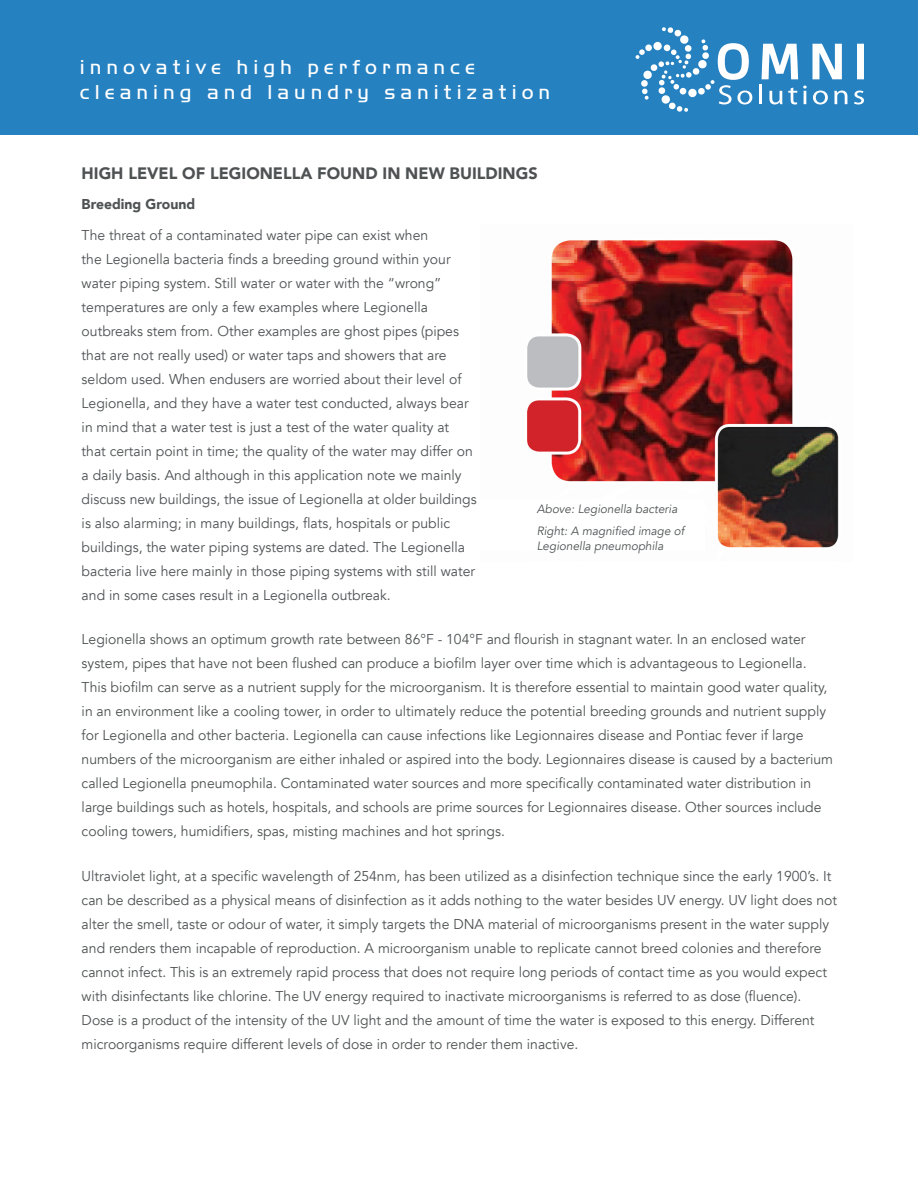
<style>
.page{position:relative;width:918px;height:1188px;background:#fff}
.page>*{position:absolute;margin:0;border:0;box-sizing:border-box;transform-origin:0 0}
.t1{font:21px "Handel Got D Ligh";letter-spacing:.24em;color:#fff}
.t2{font:900 16.5px "Avenir";color:#4e5253}
.t3{font:14.25px/24px "Avenir";color:#4e5253}
.t4{font:900 14.25px "Avenir";color:#4e5253}
.t5{font:italic 12px/15px "Avenir";color:#4e5253}
</style>
<div class="page">
<div style="left:0;top:0;width:918px;height:135px;background:#2681c1"></div>
<svg style="left:636px;top:27px;width:228px;height:85px"></svg>
<img style="left:527px;top:240px;width:312px;height:308px">
<p class="t1" style="left:80px;top:55px;width:397px">innovative high performance</p>
<p class="t1" style="left:80px;top:80px;width:472px">cleaning and laundry sanitization</p>
<p class="t2" style="left:82px;top:159px;width:457px">HIGH LEVEL OF LEGIONELLA FOUND IN NEW BUILDINGS</p>
<p class="t4" style="left:82px;top:192px;width:115px">Breeding Ground</p>
<p class="t3" style="left:82px;top:223px;width:397px">The threat of a contaminated water pipe can exist when<br>the Legionella bacteria finds a breeding ground within your water piping system. Still water or water with the “wrong” temperatures are only a few examples where Legionella outbreaks stem from. Other examples are ghost pipes (pipes that are not really used) or water taps and showers that are seldom used. When endusers are worried about their level of Legionella, and they have a water test conducted, always bear in mind that a water test is just a test of the water quality at that certain point in time; the quality of the water may differ on a daily basis. And although in this application note we mainly discuss new buildings, the issue of Legionella at older buildings is also alarming; in many buildings, flats, hospitals or public buildings, the water piping systems are dated. The Legionella bacteria live here mainly in those piping systems with still water and in some cases result in a Legionella outbreak.</p>
<p class="t3" style="left:82px;top:628px;width:753px">Legionella shows an optimum growth rate between 86°F - 104°F and flourish in stagnant water. In an enclosed water system, pipes that have not been flushed can produce a biofilm layer over time which is advantageous to Legionella.<br>This biofilm can serve as a nutrient supply for the microorganism. It is therefore essential to maintain good water quality, in an environment like a cooling tower, in order to ultimately reduce the potential breeding grounds and nutrient supply for Legionella and other bacteria. Legionella can cause infections like Legionnaires disease and Pontiac fever if large numbers of the microorganism are either inhaled or aspired into the body. Legionnaires disease is caused by a bacterium called Legionella pneumophila. Contaminated water sources and more specifically contaminated water distribution in large buildings such as hotels, hospitals, and schools are prime sources for Legionnaires disease. Other sources include cooling towers, humidifiers, spas, misting machines and hot springs.</p>
<p class="t3" style="left:82px;top:864px;width:757px">Ultraviolet light, at a specific wavelength of 254nm, has been utilized as a disinfection technique since the early 1900’s. It can be described as a physical means of disinfection as it adds nothing to the water besides UV energy. UV light does not alter the smell, taste or odour of water, it simply targets the DNA material of microorganisms present in the water supply and renders them incapable of reproduction. A microorganism unable to replicate cannot breed colonies and therefore cannot infect. This is an extremely rapid process that does not require long periods of contact time as you would expect with disinfectants like chlorine. The UV energy required to inactivate microorganisms is referred to as dose (fluence).<br>Dose is a product of the intensity of the UV light and the amount of time the water is exposed to this energy. Different microorganisms require different levels of dose in order to render them inactive.</p>
<p class="t5" style="left:537px;top:502px;width:142px">Above: Legionella bacteria</p>
<p class="t5" style="left:537px;top:523px;width:149px">Right: A magnified image of<br>Legionella pneumophila</p>
</div>
